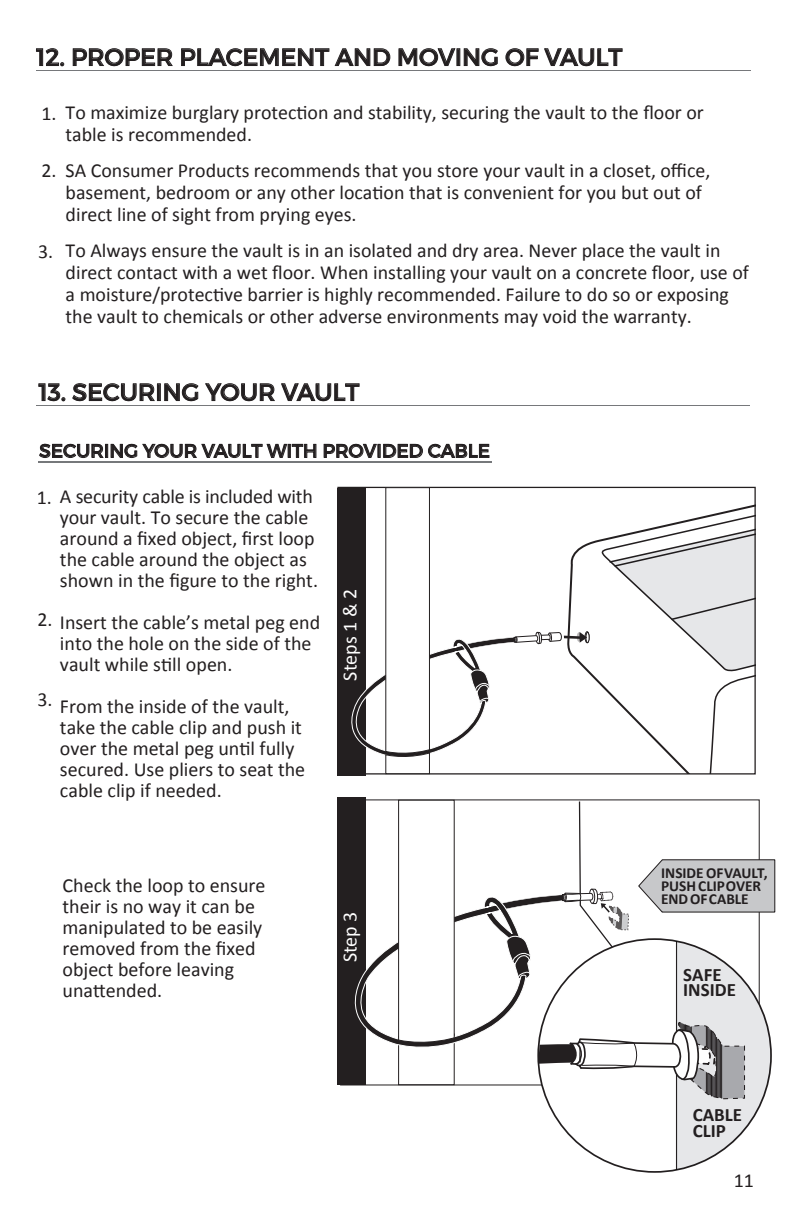
<style>
.page{position:relative;width:792px;height:1224px;background:#fff}
.page>*{position:absolute;margin:0;border:0;box-sizing:border-box;transform-origin:0 0}
.t1{font:24px "Montserrat";color:#231f20}
.t2{font:20px/21px "Calibri";color:#231f20}
.t3{font:20px "Calibri";color:#fff}
.t4{font:700 19px/15.8px "Calibri";color:#231f20}
.t5{font:18.6px "Montserrat";color:#231f20}
.t6{font:700 15.4px/12.8px "Calibri";letter-spacing:-.005em;color:#231f20}
</style>
<div class="page">
<svg style="left:38px;top:383px;width:27px;height:18px"></svg>
<svg style="left:72px;top:383px;width:83px;height:19px"></svg>
<div style="left:157px;top:383px;width:4px;height:18px;border:1px solid #231f20"></div>
<svg style="left:164px;top:383px;width:196px;height:19px"></svg>
<hr style="left:36px;top:405px;width:713px;height:1px;background:#76787b">
<svg style="left:39px;top:444px;width:65px;height:14px"></svg>
<div style="left:105px;top:444px;width:3px;height:14px;border:1px solid #231f20"></div>
<svg style="left:110px;top:444px;width:207px;height:15px"></svg>
<svg style="left:323px;top:444px;width:54px;height:14px"></svg>
<svg style="left:383px;top:444px;width:107px;height:14px"></svg>
<hr style="left:38px;top:461px;width:453px;height:1px;background:#76787b">
<hr style="left:36px;top:70px;width:715px;height:1px;background:#76787b">
<svg style="left:36px;top:48px;width:28px;height:18px"></svg>
<svg style="left:72px;top:48px;width:101px;height:19px"></svg>
<svg style="left:181px;top:48px;width:210px;height:18px"></svg>
<svg style="left:398px;top:48px;width:58px;height:19px"></svg>
<svg style="left:463px;top:48px;width:35px;height:18px"></svg>
<svg style="left:505px;top:48px;width:118px;height:19px"></svg>
<div style="left:337px;top:488px;width:29px;height:287px;background:#231f20"></div>
<div style="left:337px;top:798px;width:29px;height:287px;background:#231f20"></div>
<svg style="left:600px;top:496px;width:155px;height:278px"></svg>
<svg style="left:350px;top:799px;width:426px;height:374px"></svg>
<svg style="left:347px;top:487px;width:242px;height:288px"></svg>
<p class="t1" style="left:36px;top:42px;width:588px">12. PROPER PLACEMENT AND MOVING OF VAULT</p>
<p class="t2" style="left:41px;top:102px;width:17px">1.</p>
<p class="t2" style="left:41px;top:159px;width:17px">2.</p>
<p class="t2" style="left:38px;top:241px;width:17px">3.</p>
<p class="t2" style="left:66px;top:101px;width:640px;line-height:22px">To maximize burglary protection and stability, securing the vault to the floor or table is recommended.</p>
<p class="t2" style="left:66px;top:159px;width:646px;line-height:22px">SA Consumer Products recommends that you store your vault in a closet, office, basement, bedroom or any other location that is convenient for you but out of direct line of sight from prying eyes.</p>
<p class="t2" style="left:66px;top:239px;width:685px;line-height:22px">To Always ensure the vault is in an isolated and dry area. Never place the vault in direct contact with a wet floor. When installing your vault on a concrete floor, use of a moisture/protective barrier is highly recommended. Failure to do so or exposing the vault to chemicals or other adverse environments may void the warranty.</p>
<p class="t1" style="left:39px;top:377px;width:322px">13. SECURING YOUR VAULT</p>
<p class="t5" style="left:39px;top:439px;width:452px">SECURING YOUR VAULT WITH PROVIDED CABLE</p>
<p class="t2" style="left:37px;top:485px;width:278px">1. A security cable is included with</p>
<p class="t2" style="left:37px;top:608px;width:17px">2.</p>
<p class="t2" style="left:37px;top:689px;width:17px">3.</p>
<p class="t2" style="left:60px;top:506px;width:260px">your vault. To secure the cable around a fixed object, first loop the cable around the object as shown in the figure to the right.</p>
<p class="t2" style="left:60px;top:611px;width:262px">Insert the cable’s metal peg end into the hole on the side of the vault while still open.</p>
<p class="t2" style="left:60px;top:695px;width:247px">From the inside of the vault, take the cable clip and push it over the metal peg until fully secured. Use pliers to seat the cable clip if needed.</p>
<p class="t3" style="left:336px;top:681px;width:93px;rotate:-90deg">Steps 1 &amp; 2</p>
<p class="t2" style="left:63px;top:874px;width:205px">Check the loop to ensure their is no way it can be manipulated to be easily removed from the fixed object before leaving unattended.</p>
<p class="t3" style="left:336px;top:962px;width:52px;rotate:-90deg">Step 3</p>
<p class="t6" style="left:661px;top:866px;width:108px">INSIDE OF VAULT,<br>PUSH CLIP OVER<br>END OF CABLE</p>
<p class="t4" style="left:683px;top:966px;width:54px">SAFE<br>INSIDE</p>
<p class="t4" style="left:693px;top:1106px;width:51px">CABLE<br>CLIP</p>
<p class="t2" style="left:734px;top:1170px;width:22px">11</p>
</div>
